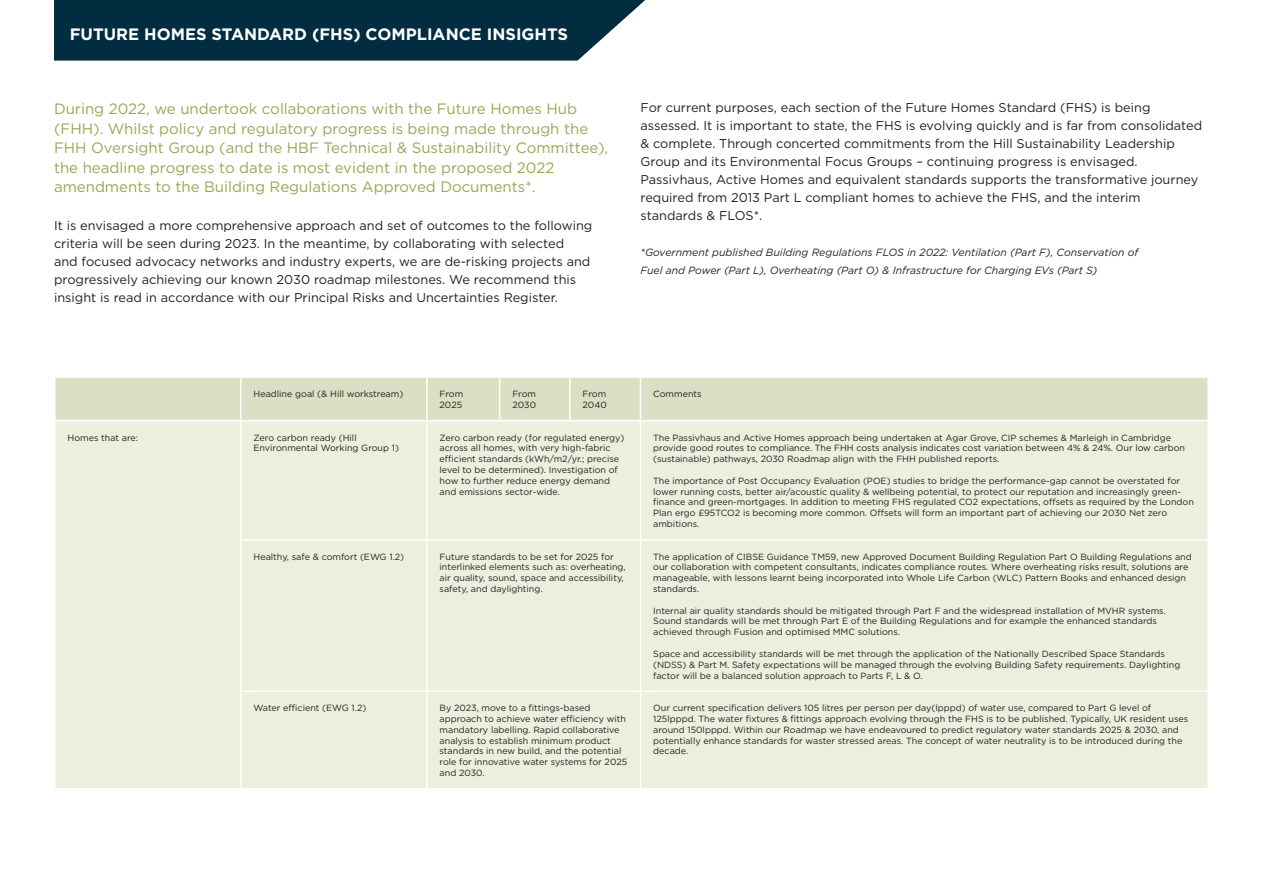
<style>
.page{position:relative;width:1263px;height:893px;background:#fff}
.page>*{position:absolute;margin:0;border:0;box-sizing:border-box;transform-origin:0 0}
.t1{font:700 16.5px "Gotham";color:#fff}
.t2{font:15px/19.5px "Gotham";color:#93aa54}
.t3{font:12.75px/18px "Gotham";color:#231f20}
.t4{font:italic 10.5px/18px "Gotham";color:#231f20}
.t5{font:9px/10.8px "Gotham";color:#231f20}
</style>
<div class="page">
<div style="left:56px;top:378px;width:1151px;height:42px;background:#d9e0c4"></div>
<div style="left:56px;top:421px;width:1151px;height:367px;background:#eceede"></div>
<hr style="left:240px;top:378px;width:2px;height:42px;background:#fff">
<hr style="left:426px;top:378px;width:2px;height:42px;background:#fff">
<hr style="left:499px;top:378px;width:1px;height:42px;background:#fff">
<hr style="left:569px;top:378px;width:2px;height:42px;background:#fff">
<hr style="left:240px;top:421px;width:2px;height:118px;background:#fff">
<hr style="left:426px;top:421px;width:2px;height:118px;background:#fff">
<hr style="left:240px;top:539px;width:187px;height:1px;background:#fff">
<hr style="left:240px;top:540px;width:2px;height:150px;background:#fff">
<hr style="left:427px;top:539px;width:73px;height:1px;background:#fff">
<hr style="left:426px;top:540px;width:2px;height:150px;background:#fff">
<hr style="left:500px;top:539px;width:70px;height:1px;background:#fff">
<hr style="left:570px;top:539px;width:70px;height:1px;background:#fff">
<hr style="left:240px;top:690px;width:187px;height:2px;background:#fff">
<hr style="left:240px;top:692px;width:2px;height:96px;background:#fff">
<hr style="left:427px;top:690px;width:73px;height:2px;background:#fff">
<hr style="left:426px;top:692px;width:2px;height:96px;background:#fff">
<hr style="left:500px;top:690px;width:70px;height:2px;background:#fff">
<hr style="left:570px;top:690px;width:70px;height:2px;background:#fff">
<hr style="left:640px;top:378px;width:1px;height:42px;background:#fff">
<hr style="left:640px;top:421px;width:1px;height:118px;background:#fff">
<hr style="left:640px;top:539px;width:569px;height:1px;background:#fff">
<hr style="left:640px;top:540px;width:1px;height:150px;background:#fff">
<hr style="left:640px;top:690px;width:569px;height:2px;background:#fff">
<hr style="left:640px;top:692px;width:1px;height:96px;background:#fff">
<svg style="left:54px;top:0;width:591px;height:61px;background:#11394b"></svg>
<h1 class="t1" style="left:70px;top:23px;width:500px">FUTURE HOMES STANDARD (FHS) COMPLIANCE INSIGHTS</h1>
<p class="t2" style="left:54px;top:99px;width:556px">During 2022, we undertook collaborations with the Future Homes Hub (FHH). Whilst policy and regulatory progress is being made through the FHH Oversight Group (and the HBF Technical &amp; Sustainability Committee), the headline progress to date is most evident in the proposed 2022 amendments to the Building Regulations Approved Documents*.</p>
<p class="t3" style="left:54px;top:216px;width:540px">It is envisaged a more comprehensive approach and set of outcomes to the following criteria will be seen during 2023. In the meantime, by collaborating with selected<br>and focused advocacy networks and industry experts, we are de-risking projects and progressively achieving our known 2030 roadmap milestones. We recommend this insight is read in accordance with our Principal Risks and Uncertainties Register.</p>
<p class="t3" style="left:640px;top:98px;width:563px">For current purposes, each section of the Future Homes Standard (FHS) is being assessed. It is important to state, the FHS is evolving quickly and is far from consolidated &amp; complete. Through concerted commitments from the Hill Sustainability Leadership Group and its Environmental Focus Groups – continuing progress is envisaged.<br>Passivhaus, Active Homes and equivalent standards supports the transformative journey required from 2013 Part L compliant homes to achieve the FHS, and the interim standards &amp; FLOS*.</p>
<p class="t4" style="left:640px;top:243px;width:499px">*Government published Building Regulations FLOS in 2022: Ventilation (Part F), Conservation of<br>Fuel and Power (Part L), Overheating (Part O) &amp; Infrastructure for Charging EVs (Part S)</p>
<p class="t5" style="left:254px;top:388px;width:151px">Headline goal (&amp; Hill workstream)</p>
<p class="t5" style="left:440px;top:388px;width:25px">From<br>2025</p>
<p class="t5" style="left:512px;top:388px;width:25px">From<br>2030</p>
<p class="t5" style="left:583px;top:388px;width:26px">From<br>2040</p>
<p class="t5" style="left:653px;top:388px;width:50px">Comments</p>
<p class="t5" style="left:67px;top:432px;width:72px">Homes that are:</p>
<p class="t5" style="left:254px;top:432px;width:147px">Zero carbon ready (Hill<br>Environmental Working Group 1)</p>
<p class="t5" style="left:440px;top:432px;width:186px">Zero carbon ready (for regulated energy) across all homes, with very high-fabric efficient standards (kWh/m2/yr.; precise level to be determined). Investigation of how to further reduce energy demand and emissions sector-wide.</p>
<p class="t5" style="left:653px;top:432px;width:533px">The Passivhaus and Active Homes approach being undertaken at Agar Grove, CIP schemes &amp; Marleigh in Cambridge provide good routes to compliance. The FHH costs analysis indicates cost variation between 4% &amp; 24%. Our low carbon (sustainable) pathways, 2030 Roadmap align with the FHH published reports.</p>
<p class="t5" style="left:653px;top:475px;width:542px">The importance of Post Occupancy Evaluation (POE) studies to bridge the performance-gap cannot be overstated for lower running costs, better air/acoustic quality &amp; wellbeing potential, to protect our reputation and increasingly green&shy;finance and green-mortgages. In addition to meeting FHS regulated CO2 expectations, offsets as required by the London Plan ergo £95TCO2 is becoming more common. Offsets will form an important part of achieving our 2030 Net zero ambitions.</p>
<p class="t5" style="left:254px;top:551px;width:152px">Healthy, safe &amp; comfort (EWG 1.2)</p>
<p class="t5" style="left:440px;top:551px;width:188px">Future standards to be set for 2025 for interlinked elements such as: overheating, air quality, sound, space and accessibility, safety, and daylighting.</p>
<p class="t5" style="left:653px;top:551px;width:540px">The application of CIBSE Guidance TM59, new Approved Document Building Regulation Part O Building Regulations and our collaboration with competent consultants, indicates compliance routes. Where overheating risks result, solutions are manageable, with lessons learnt being incorporated into Whole Life Carbon (WLC) Pattern Books and enhanced design standards.</p>
<p class="t5" style="left:653px;top:605px;width:514px">Internal air quality standards should be mitigated through Part F and the widespread installation of MVHR systems.<br>Sound standards will be met through Part E of the Building Regulations and for example the enhanced standards achieved through Fusion and optimised MMC solutions.</p>
<p class="t5" style="left:653px;top:648px;width:529px">Space and accessibility standards will be met through the application of the Nationally Described Space Standards (NDSS) &amp; Part M. Safety expectations will be managed through the evolving Building Safety requirements. Daylighting factor will be a balanced solution approach to Parts F, L &amp; O.</p>
<p class="t5" style="left:254px;top:702px;width:114px">Water efficient (EWG 1.2)</p>
<p class="t5" style="left:440px;top:702px;width:189px">By 2023, move to a fittings-based approach to achieve water efficiency with mandatory labelling. Rapid collaborative analysis to establish minimum product standards in new build, and the potential role for innovative water systems for 2025 and 2030.</p>
<p class="t5" style="left:653px;top:702px;width:537px">Our current specification delivers 105 litres per person per day(lpppd) of water use, compared to Part G level of 125lpppd. The water fixtures &amp; fittings approach evolving through the FHS is to be published. Typically, UK resident uses around 150lpppd. Within our Roadmap we have endeavoured to predict regulatory water standards 2025 &amp; 2030, and potentially enhance standards for waster stressed areas. The concept of water neutrality is to be introduced during the decade.</p>
</div>
